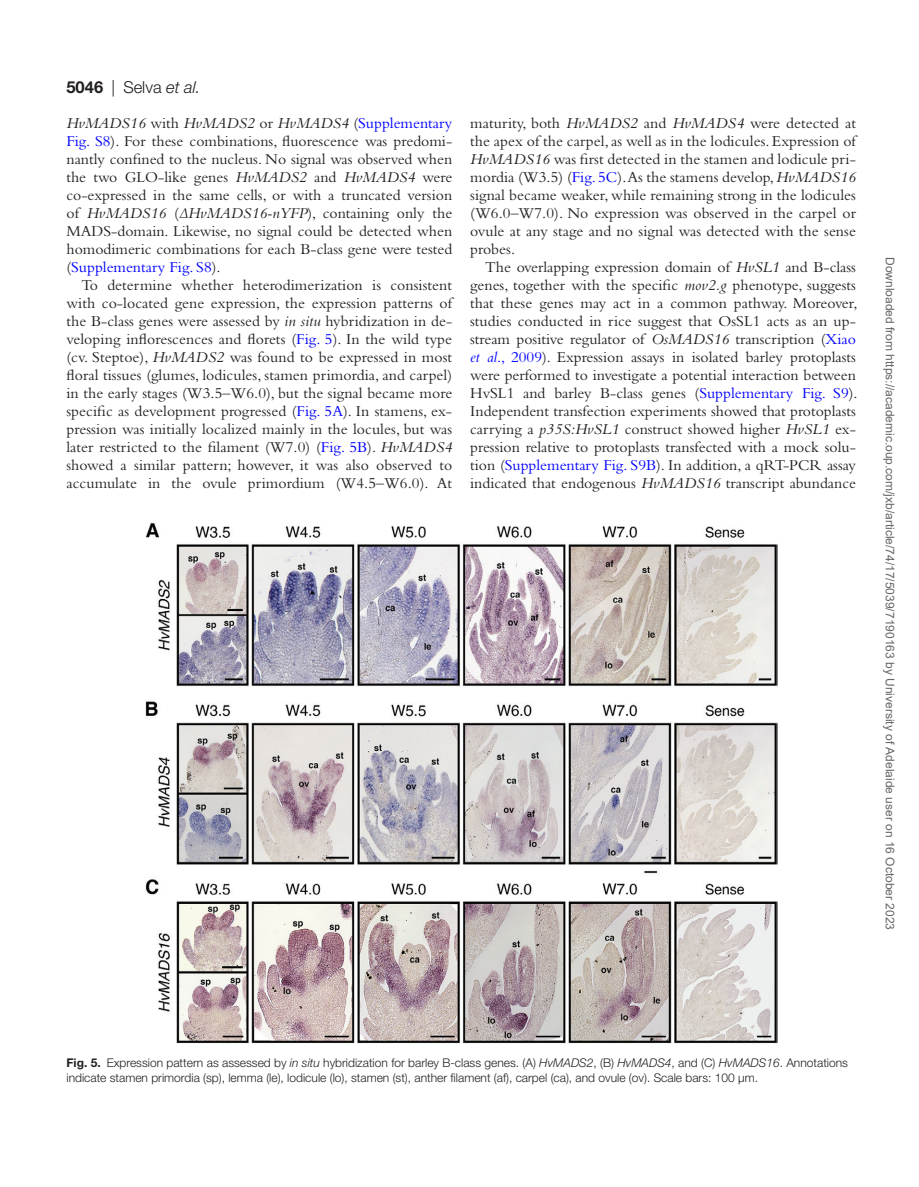
<style>
.page{position:relative;width:919px;height:1187px;background:#fff}
.page>*{position:absolute;margin:0;border:0;box-sizing:border-box;transform-origin:0 0}
.t1{font:300 16.5px "Helvetica Neue LT Std";color:#231f20}
.t2{font:15.75px/18px "Bembo Std";color:#231f20;text-align:justify}
.t3{font:300 12px/15px "Helvetica Neue LT Std";color:#231f20}
.t4{font:12px "Arial";color:#666}
.s1{font-weight:700}
.s2{font-style:italic}
.s3{color:#00f}
.s4{font-style:italic;color:#00f}
</style>
<div class="page">
<img style="left:145px;top:523px;width:632px;height:520px">
<p class="t1" style="left:66px;top:77px;width:135px"><span class="s1">5046</span> | Selva <span class="s2">et al.</span></p>
<p class="t2" style="left:66px;top:113px;width:387px"><span class="s2">HvMADS16</span> with <span class="s2">HvMADS2</span> or <span class="s2">HvMADS4</span> (<span class="s3">Supplementary Fig. S8</span>). For these combinations, fluorescence was predomi&shy;nantly confined to the nucleus. No signal was observed when the two GLO-like genes <span class="s2">HvMADS2</span> and <span class="s2">HvMADS4</span> were co-expressed in the same cells, or with a truncated version of <span class="s2">HvMADS16</span> (<span class="s2">ΔHvMADS16-nYFP</span>), containing only the MADS-domain. Likewise, no signal could be detected when homodimeric combinations for each B-class gene were tested (<span class="s3">Supplementary Fig. S8</span>).</p>
<p class="t2" style="left:66px;top:275px;width:387px;text-indent:15px">To determine whether heterodimerization is consistent with co-located gene expression, the expression patterns of the B-class genes were assessed by <span class="s2">in situ</span> hybridization in de&shy;veloping inflorescences and florets (<span class="s3">Fig. 5</span>). In the wild type (cv. Steptoe), <span class="s2">HvMADS2</span> was found to be expressed in most floral tissues (glumes, lodicules, stamen primordia, and carpel) in the early stages (W3.5–W6.0), but the signal became more specific as development progressed (<span class="s3">Fig. 5A</span>). In stamens, ex&shy;pression was initially localized mainly in the locules, but was later restricted to the filament (W7.0) (<span class="s3">Fig. 5B</span>). <span class="s2">HvMADS4 </span>showed a similar pattern; however, it was also observed to accumulate in the ovule primordium (W4.5–W6.0). At</p>
<p class="t2" style="left:470px;top:113px;width:387px">maturity, both <span class="s2">HvMADS2</span> and <span class="s2">HvMADS4</span> were detected at the apex of the carpel, as well as in the lodicules. Expression of <span class="s2">HvMADS16</span> was first detected in the stamen and lodicule pri&shy;mordia (W3.5) (<span class="s3">Fig. 5C</span>).As the stamens develop, <span class="s2">HvMADS16 </span>signal became weaker, while remaining strong in the lodicules (W6.0–W7.0). No expression was observed in the carpel or ovule at any stage and no signal was detected with the sense probes.</p>
<p class="t2" style="left:470px;top:257px;width:389px;text-indent:15px">The overlapping expression domain of <span class="s2">HvSL1</span> and B-class genes, together with the specific <span class="s2">mov2.g</span> phenotype, suggests that these genes may act in a common pathway. Moreover, studies conducted in rice suggest that OsSL1 acts as an up&shy;stream positive regulator of <span class="s2">OsMADS16</span> transcription (<span class="s3">Xiao </span><span class="s4">et al</span><span class="s3">., 2009</span>). Expression assays in isolated barley protoplasts were performed to investigate a potential interaction between HvSL1 and barley B-class genes (<span class="s3">Supplementary Fig. S9</span>).<br>Independent transfection experiments showed that protoplasts carrying a <span class="s2">p35S:HvSL1</span> construct showed higher <span class="s2">HvSL1</span> ex&shy;pression relative to protoplasts transfected with a mock solu&shy;tion (<span class="s3">Supplementary Fig. S9B</span>). In addition, a qRT-PCR assay indicated that endogenous <span class="s2">HvMADS16</span> transcript abundance</p>
<p class="t4" style="left:894px;top:257px;width:674px;rotate:90deg">Downloaded from https://academic.oup.com/jxb/article/74/17/5039/7190163 by University of Adelaide user on 16 October 2023</p>
<p class="t3" style="left:66px;top:1054px;width:783px"><span class="s1">Fig. 5.</span> Expression pattern as assessed by <span class="s2">in situ</span> hybridization for barley B-class genes. (A) <span class="s2">HvMADS2</span>, (B) <span class="s2">HvMADS4</span>, and (C) <span class="s2">HvMADS16</span>. Annotations indicate stamen primordia (sp), lemma (le), lodicule (lo), stamen (st), anther filament (af), carpel (ca), and ovule (ov). Scale bars: 100 µm.</p>
</div>
